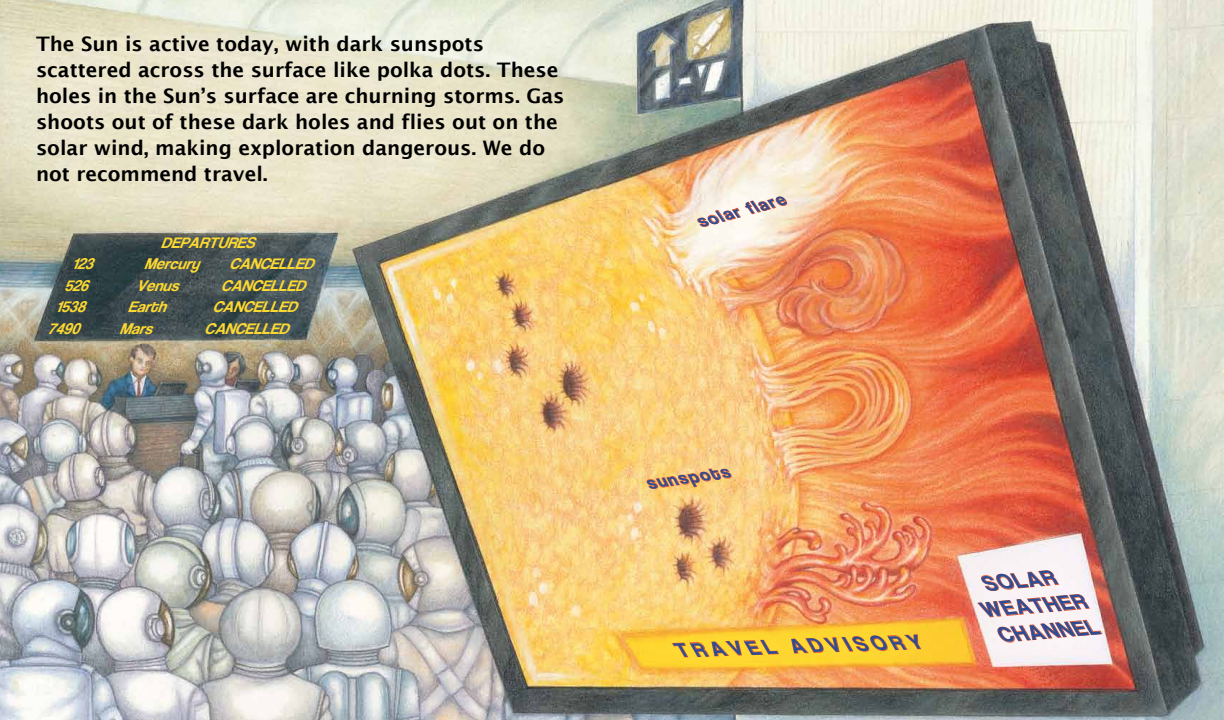
<style>
.page{position:relative;width:1224px;height:720px;background:#fff}
.page>*{position:absolute;margin:0;border:0;box-sizing:border-box;transform-origin:0 0}
.t1{font:italic 22px "Coolvetica Rg";color:#2f4c93}
.t2{font:italic 21px "Coolvetica Rg";color:#2f4c93}
.t3{font:600 20px/26px "Lucida Sans";color:#000}
.t4{font:italic 18px "Coolvetica Rg";color:#2f4c93}
.t5{font:italic 16px "Coolvetica Rg";color:#fcd832}
</style>
<div class="page">
<img style="left:0;top:0;width:1224px;height:720px">
<svg style="left:645px;top:468px;width:88px;height:22px;background:#f6b66a"></svg>
<svg style="left:696px;top:196px;width:93px;height:32px"></svg>
<svg style="left:671px;top:634px;width:256px;height:24px;background:#fbc32f"></svg>
<svg style="left:976px;top:568px;width:127px;height:76px"></svg>
<p class="t3" style="left:36px;top:31px;width:530px">The Sun is active today, with dark sunspots scattered across the surface like polka dots. These holes in the Sun’s surface are churning storms. Gas shoots out of these dark holes and flies out on the solar wind, making exploration dangerous. We do not recommend travel.</p>
<p class="t5" style="left:161px;top:233px;width:102px">DEPARTURES</p>
<p class="t5" style="left:72px;top:255px;width:29px">123</p>
<p class="t5" style="left:144px;top:255px;width:63px">Mercury</p>
<p class="t5" style="left:229px;top:255px;width:93px">CANCELLED</p>
<p class="t5" style="left:64px;top:276px;width:32px">526</p>
<p class="t5" style="left:136px;top:276px;width:51px">Venus</p>
<p class="t5" style="left:221px;top:276px;width:93px">CANCELLED</p>
<p class="t5" style="left:56px;top:298px;width:37px">1538</p>
<p class="t5" style="left:128px;top:298px;width:46px">Earth</p>
<p class="t5" style="left:213px;top:298px;width:93px">CANCELLED</p>
<p class="t5" style="left:48px;top:319px;width:40px">7490</p>
<p class="t5" style="left:120px;top:319px;width:41px">Mars</p>
<p class="t5" style="left:204px;top:319px;width:93px">CANCELLED</p>
<p class="t4" style="left:697px;top:211px;width:91px;rotate:-15deg">solar flare</p>
<p class="t4" style="left:648px;top:472px;width:84px;rotate:-8deg">sunspots</p>
<p class="t2" style="left:680px;top:638px;width:246px;rotate:-2deg">TRAVEL ADVISORY</p>
<p class="t1" style="left:986px;top:570px;width:73px;rotate:-5deg">SOLAR</p>
<p class="t1" style="left:984px;top:597px;width:106px;rotate:-5deg">WEATHER</p>
<p class="t1" style="left:1001px;top:622px;width:101px;rotate:-5deg">CHANNEL</p>
</div>
